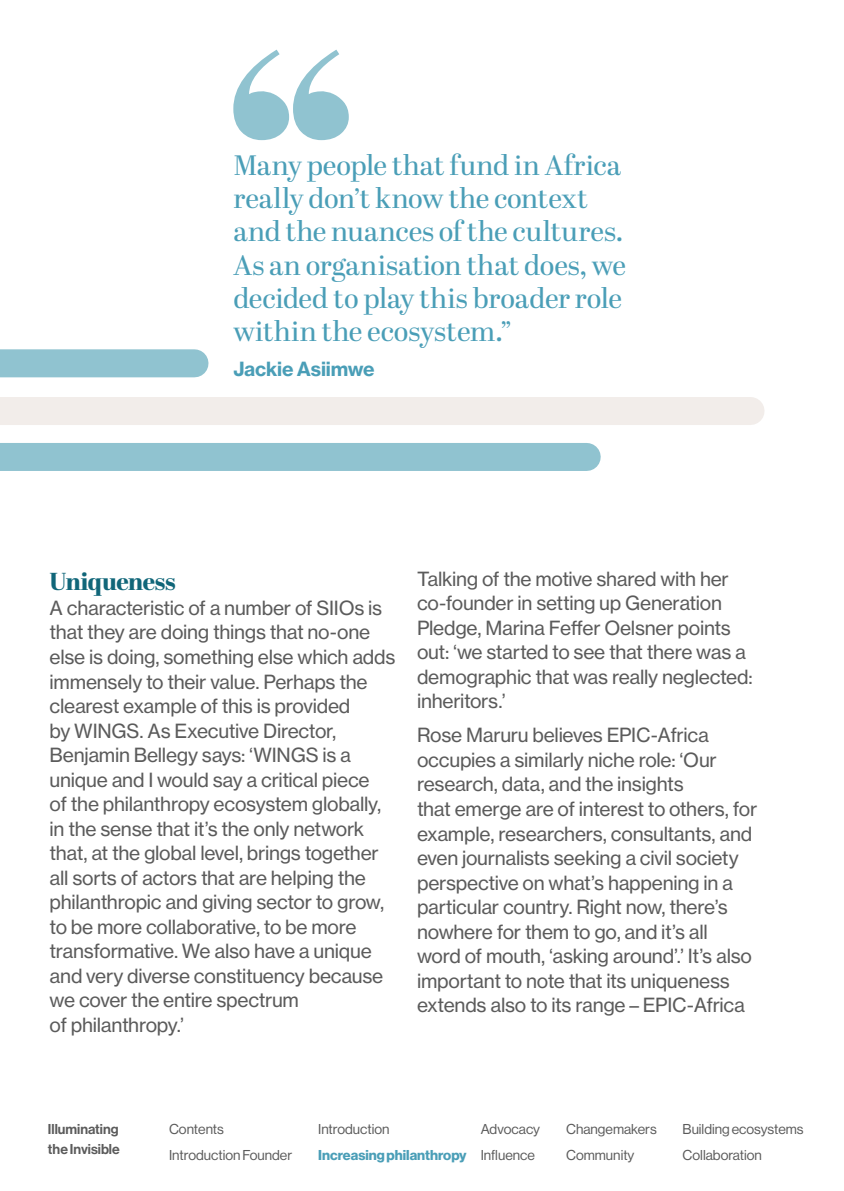
<style>
.page{position:relative;width:844px;height:1191px;background:#fff}
.page>*{position:absolute;margin:0;border:0;box-sizing:border-box;transform-origin:0 0}
.t1{font:28px/33.2px "Abril Display";letter-spacing:-.005em;color:#4a9eb7}
.t2{font:800 24.5px "Abril Display";letter-spacing:-.025em;color:#106679}
.t3{font:19.25px/24.5px "N Haas Grotesk TX Pro 55 Rg";letter-spacing:-.015em;color:#5b5b5b}
.t4{font:19.25px "N Haas Grotesk TX Pro 75 Bd";letter-spacing:-.015em;color:#4a9eb7}
.t5{font:14px/26.4px "N Haas Grotesk DS Pro 55 Rg";color:#5b5b5b}
.t6{font:14px "N Haas Grotesk DS Pro 65 Md";color:#5b5b5b}
.t7{font:14px "N Haas Grotesk DS Pro 75 Bd";color:#4a9eb7}
</style>
<div class="page">
<svg style="left:233px;top:50px;width:116px;height:90px"></svg>
<div style="left:0;top:397px;width:750px;height:28px;background:#f2edea"></div>
<div style="left:0;top:349px;width:194px;height:28px;background:#90c3d0"></div>
<div style="left:0;top:443px;width:586px;height:28px;background:#90c3d0"></div>
<h1 class="t1" style="left:233px;top:150px;width:394px">Many people that fund in Africa really don’t know the context and the nuances of the cultures.<br>As an organisation that does, we decided to play this broader role within the ecosystem.”</h1>
<p class="t4" style="left:233px;top:356px;width:143px">Jackie Asiimwe</p>
<p class="t2" style="left:50px;top:565px;width:127px">Uniqueness</p>
<p class="t3" style="left:50px;top:595px;width:347px">A characteristic of a number of SIIOs is that they are doing things that no-one else is doing, something else which adds immensely to their value. Perhaps the clearest example of this is provided<br>by WINGS. As Executive Director, Benjamin Bellegy says: ‘WINGS is a unique and I would say a critical piece<br>of the philanthropy ecosystem globally, in the sense that it’s the only network that, at the global level, brings together all sorts of actors that are helping the philanthropic and giving sector to grow, to be more collaborative, to be more transformative. We also have a unique and very diverse constituency because we cover the entire spectrum<br>of philanthropy.’</p>
<p class="t3" style="left:417px;top:566px;width:337px">Talking of the motive shared with her co-founder in setting up Generation Pledge, Marina Feffer Oelsner points out: ‘we started to see that there was a demographic that was really neglected: inheritors.’</p>
<p class="t3" style="left:417px;top:723px;width:342px">Rose Maruru believes EPIC-Africa occupies a similarly niche role: ‘Our research, data, and the insights<br>that emerge are of interest to others, for example, researchers, consultants, and even journalists seeking a civil society perspective on what’s happening in a particular country. Right now, there’s nowhere for them to go, and it’s all<br>word of mouth, ‘asking around’.’ It’s also important to note that its uniqueness extends also to its range – EPIC-Africa</p>
<p class="t6" style="left:48px;top:1121px;width:72px">Illuminating</p>
<p class="t5" style="left:169px;top:1116px;width:56px">Contents</p>
<p class="t6" style="left:48px;top:1141px;width:73px">the Invisible</p>
<p class="t5" style="left:169px;top:1142px;width:125px">Introduction Founder</p>
<p class="t5" style="left:480px;top:1116px;width:61px">Advocacy<br>Influence</p>
<p class="t5" style="left:566px;top:1116px;width:92px">Changemakers<br>Community</p>
<p class="t5" style="left:682px;top:1116px;width:122px">Building ecosystems</p>
<p class="t5" style="left:318px;top:1116px;width:73px">Introduction</p>
<p class="t7" style="left:318px;top:1147px;width:150px">Increasing philanthropy</p>
<p class="t5" style="left:682px;top:1142px;width:81px">Collaboration</p>
</div>
